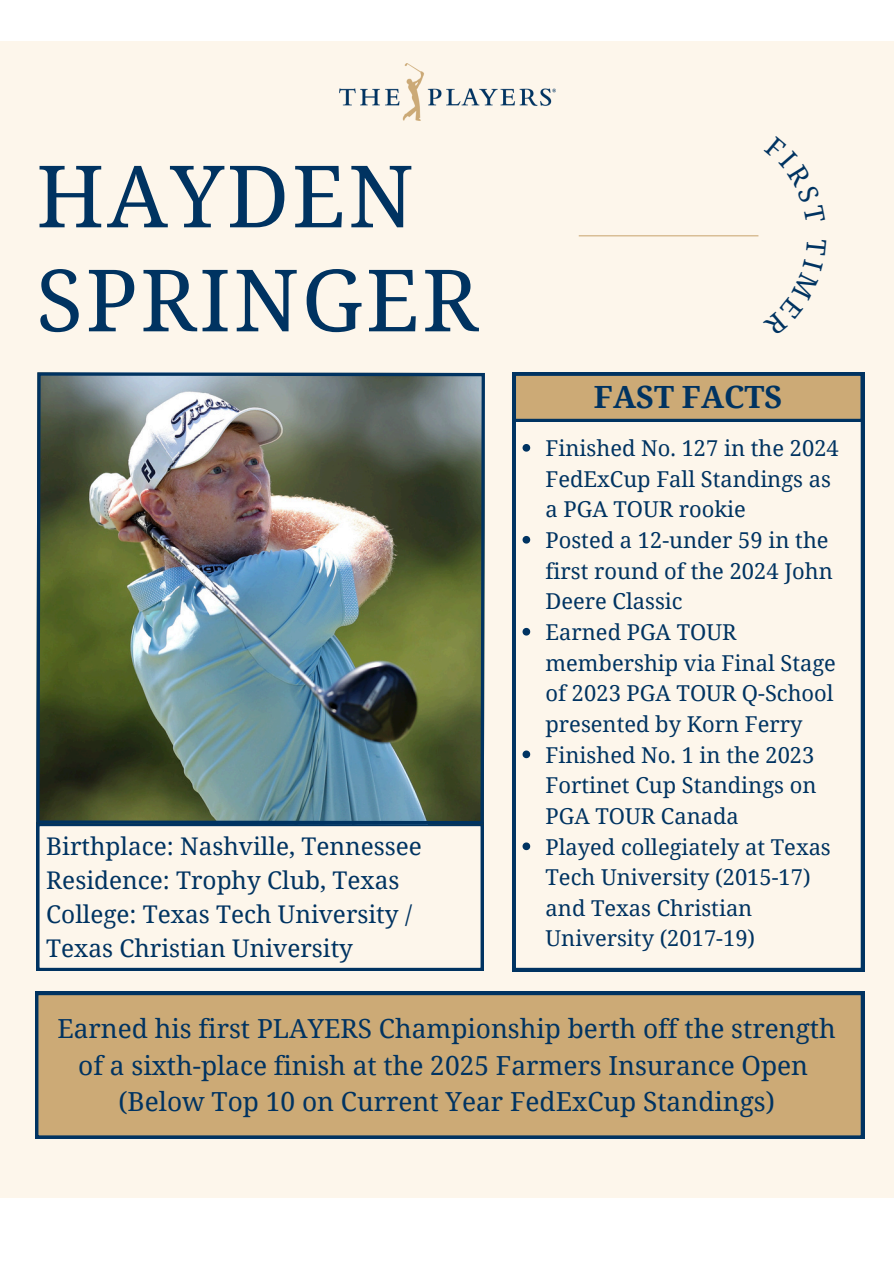
<style>
.page{position:relative;width:894px;height:1263px;background:#fff}
.page>*{position:absolute;margin:0;border:0;box-sizing:border-box;transform-origin:0 0}
.t1{font:85.95px/103.9px "Noto Serif";letter-spacing:.03em;color:#003361}
.t2{font:700 30.6px "Noto Serif";color:#003361}
.t3{font:26.25px/36.2px "Noto Serif";color:#003361;text-align:center}
.t4{font:24.3px/33.9px "Noto Serif";color:#003361}
.t5{font:21.9px/30.6px "Noto Serif";color:#003361}
</style>
<div class="page">
<div style="left:0;top:42px;width:893px;height:1156px;background:#fdf6eb"></div>
<svg style="left:36px;top:824px;width:447px;height:147px"></svg>
<hr style="left:578px;top:235px;width:180px;height:1px;background:#ccaa76">
<img style="left:339px;top:64px;width:216px;height:56px">
<img style="left:36px;top:372px;width:449px;height:452px">
<div style="left:35px;top:992px;width:828px;height:147px;background:#ccaa76"></div>
<svg style="left:512px;top:372px;width:351px;height:599px"></svg>
<svg style="left:522px;top:444px;width:8px;height:8px"></svg>
<svg style="left:522px;top:536px;width:8px;height:8px"></svg>
<svg style="left:522px;top:628px;width:8px;height:8px"></svg>
<svg style="left:522px;top:750px;width:8px;height:8px"></svg>
<svg style="left:522px;top:842px;width:8px;height:8px"></svg>
<p class="t1" style="left:36px;top:142px;width:443px">HAYDEN<br>SPRINGER</p>
<p class="t4" style="left:46px;top:829px;width:377px">Birthplace: Nashville, Tennessee</p>
<p class="t4" style="left:46px;top:863px;width:354px">Residence: Trophy Club, Texas</p>
<p class="t4" style="left:46px;top:897px;width:367px">College: Texas Tech University /<br>Texas Christian University</p>
<p class="t2" style="left:593px;top:375px;width:190px">FAST FACTS</p>
<p class="t5" style="left:545px;top:432px;width:295px">Finished No. 127 in the 2024<br>FedExCup Fall Standings as a PGA TOUR rookie</p>
<p class="t5" style="left:545px;top:524px;width:289px">Posted a 12-under 59 in the first round of the 2024 John<br>Deere Classic</p>
<p class="t5" style="left:545px;top:616px;width:292px">Earned PGA TOUR membership via Final Stage of 2023 PGA TOUR Q-School presented by Korn Ferry</p>
<p class="t5" style="left:545px;top:739px;width:272px;text-align:justify">Finished No. 1 in the 2023<br>Fortinet Cup Standings on PGA TOUR Canada</p>
<p class="t5" style="left:545px;top:831px;width:287px">Played collegiately at Texas<br>Tech University (2015-17) and Texas Christian<br>University (2017-19)</p>
<p class="t3" style="left:57px;top:1010px;width:779px">Earned his first PLAYERS Championship berth off the strength of a sixth-place finish at the 2025 Farmers Insurance Open</p>
<p class="t3" style="left:118px;top:1082px;width:657px">(Below Top 10 on Current Year FedExCup Standings)</p>
</div>
